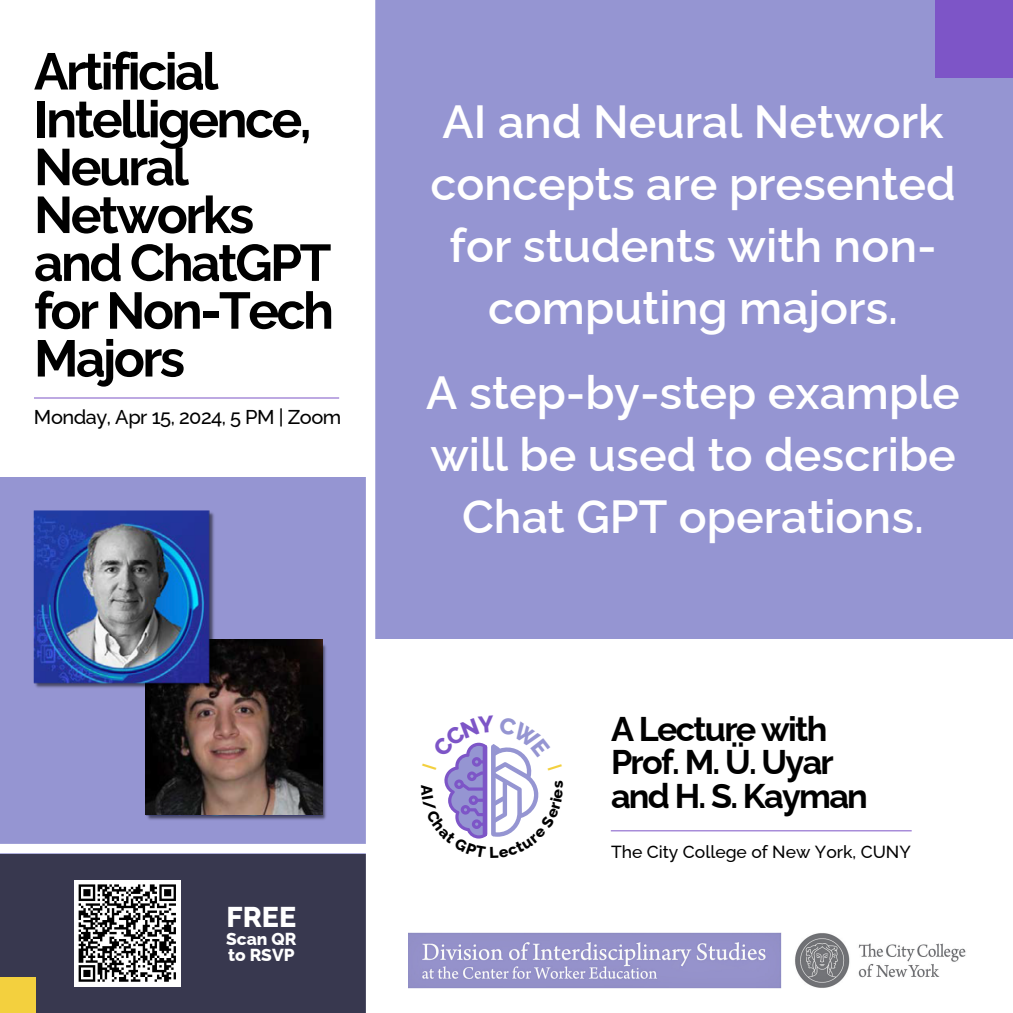
<style>
.page{position:relative;width:1013px;height:1013px;background:#fff}
.page>*{position:absolute;margin:0;border:0;box-sizing:border-box;transform-origin:0 0}
.t1{font:700 51.5px/47.8px "Raleway";letter-spacing:-.05em;color:#000}
.t2{font:600 46.5px/62px "Raleway";color:#fff;text-align:center}
.t3{font:700 34.25px/33.8px "Raleway";letter-spacing:-.05em;color:#000}
.t4{font:800 28.62px "Raleway";color:#fff}
.t5{font:500 20px "Raleway";letter-spacing:-.025em;color:#000}
.t6{font:500 17.5px "Raleway";color:#000}
.t7{font:800 17.38px/16px "Raleway";color:#fff}
</style>
<div class="page">
<div style="left:0;top:0;width:1012px;height:1012px;background:#9595d2"></div>
<div style="left:370px;top:639px;width:642px;height:373px;background:#fff"></div>
<img style="left:409px;top:932px;width:557px;height:56px">
<div style="left:0;top:0;width:370px;height:476px;background:#fff"></div>
<hr style="left:34px;top:397px;width:305px;height:1px;background:#7d55c7">
<div style="left:0;top:854px;width:370px;height:158px;background:#38384f"></div>
<div style="left:366px;top:0;width:9px;height:1012px;background:#fff"></div>
<div style="left:0;top:843px;width:470px;height:10px;background:#fff"></div>
<img style="left:145px;top:643px;width:181px;height:177px">
<img style="left:145px;top:639px;width:177px;height:175px">
<img style="left:34px;top:510px;width:182px;height:178px">
<div style="left:74px;top:879px;width:107px;height:107px;background:#fff"></div>
<svg style="left:78px;top:884px;width:98px;height:98px"></svg>
<div style="left:935px;top:0;width:77px;height:77px;background:#7d55c7"></div>
<div style="left:0;top:977px;width:36px;height:35px;background:#f3d03e"></div>
<hr style="left:611px;top:830px;width:300px;height:1px;background:#7d55c7">
<svg style="left:444px;top:742px;width:95px;height:97px"></svg>
<p class="t1" style="left:34px;top:47px;width:301px">Artificial<br>Intelligence,<br>Neural<br>Networks and ChatGPT for Non-Tech<br>Majors</p>
<p class="t5" style="left:34px;top:405px;width:309px">Monday, Apr 15, 2024, 5 PM | Zoom</p>
<h2 class="t4" style="left:226px;top:899px;width:71px">FREE</h2>
<h2 class="t7" style="left:226px;top:930px;width:72px">Scan QR to RSVP</h2>
<p class="t2" style="left:430px;top:91px;width:527px">AI and Neural Network concepts are presented for students with non&shy;computing majors.</p>
<p class="t2" style="left:426px;top:361px;width:535px">A step-by-step example will be used to describe<br>Chat GPT operations.</p>
<h3 class="t3" style="left:611px;top:711px;width:258px">A Lecture with<br>Prof. M. Ü. Uyar and H. S. Kayman</h3>
<h1 class="t6" style="left:611px;top:841px;width:301px">The City College of New York, CUNY</h1>
</div>
